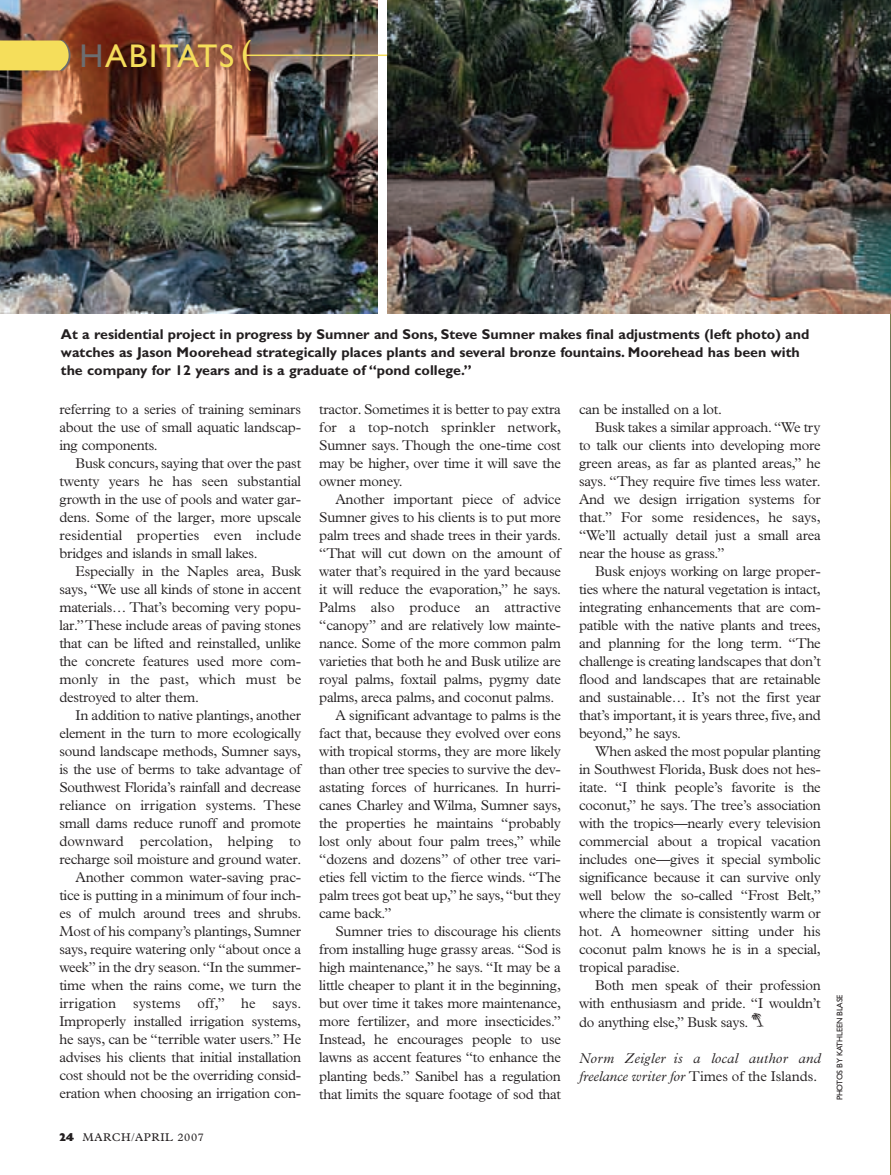
<style>
.page{position:relative;width:891px;height:1175px;background:#fff}
.page>*{position:absolute;margin:0;border:0;box-sizing:border-box;transform-origin:0 0}
.t1{font:33px "Gill Sans";letter-spacing:.05em;color:#f5de5b}
.t2{font:300 14.25px/18px "Plantin";letter-spacing:-.015em;color:#231f20;text-align:justify}
.t3{font:700 14.25px/18px "Gill Sans";color:#231f20}
.t4{font:italic 300 14.25px/18px "Plantin";letter-spacing:.015em;color:#231f20}
.t5{font:300 14.25px "Plantin";letter-spacing:.005em;color:#231f20}
.t6{font:11.25px "Plantin";letter-spacing:.055em;color:#231f20}
.t7{font:8.25px "Gill Sans";letter-spacing:-.025em;color:#231f20}
.s1{font-weight:700;color:#6c6d70}
.s2{color:#6c6d70}
.s3{font-family:"Gill Sans Extra Bold Display"}
.s4{font-family:"Dinosaurs";font-weight:400}
.s5{font-style:normal}
</style>
<div class="page">
<img style="left:0;top:0;width:891px;height:1174px">
<h1 class="t1" style="left:59px;top:44px;width:194px"><span class="s1">)</span> <span class="s2">H</span>ABITATS (</h1>
<p class="t3" style="left:61px;top:326px;width:750px">At a residential project in progress by Sumner and Sons, Steve Sumner makes final adjustments (left photo) and watches as Jason Moorehead strategically places plants and several bronze fountains. Moorehead has been with the company for 12 years and is a graduate of “pond college.”</p>
<p class="t2" style="left:59px;top:401px;width:243px">referring to a series of training seminars about the use of small aquatic landscap&shy;ing components.</p>
<p class="t2" style="left:59px;top:455px;width:243px;text-indent:16px">Busk concurs, saying that over the past twenty years he has seen substantial growth in the use of pools and water gar&shy;dens. Some of the larger, more upscale residential properties even include bridges and islands in small lakes.</p>
<p class="t2" style="left:59px;top:563px;width:243px;text-indent:16px">Especially in the Naples area, Busk says, “We use all kinds of stone in accent materials… That’s becoming very popu&shy;lar.”These include areas of paving stones that can be lifted and reinstalled, unlike the concrete features used more com&shy;monly in the past, which must be destroyed to alter them.</p>
<p class="t2" style="left:59px;top:707px;width:243px;text-align:right">In addition to native plantings, another element in the turn to more ecologically sound landscape methods, Sumner says, is the use of berms to take advantage of Southwest Florida’s rainfall and decrease reliance on irrigation systems. These small dams reduce runoff and promote downward percolation, helping to recharge soil moisture and ground water.<br>Another common water-saving prac&shy;tice is putting in a minimum of four inch&shy;es of mulch around trees and shrubs.<br>Most of his company’s plantings, Sumner says, require watering only “about once a week” in the dry season. “In the summer&shy;time when the rains come, we turn the irrigation systems off,” he says.<br>Improperly installed irrigation systems, he says, can be “terrible water users.” He advises his clients that initial installation cost should not be the overriding consid&shy;eration when choosing an irrigation con-</p>
<p class="t6" style="left:59px;top:1132px;width:146px"><span class="s3">24</span> MARCH/APRIL 2007</p>
<p class="t2" style="left:319px;top:401px;width:243px">tractor. Sometimes it is better to pay extra for a top-notch sprinkler network, Sumner says. Though the one-time cost may be higher, over time it will save the owner money.</p>
<p class="t2" style="left:335px;top:491px;width:227px">Another important piece of advice</p>
<p class="t2" style="left:319px;top:509px;width:243px">Sumner gives to his clients is to put more</p>
<p class="t2" style="left:319px;top:527px;width:243px">palm trees and shade trees in their yards.</p>
<p class="t2" style="left:319px;top:545px;width:243px">“That will cut down on the amount of</p>
<p class="t2" style="left:319px;top:563px;width:243px">water that’s required in the yard because</p>
<p class="t2" style="left:319px;top:581px;width:243px">it will reduce the evaporation,” he says.</p>
<p class="t5" style="left:319px;top:602px;width:243px">Palms also produce an attractive</p>
<p class="t2" style="left:319px;top:617px;width:243px">“canopy” and are relatively low mainte-</p>
<p class="t2" style="left:319px;top:635px;width:243px">nance. Some of the more common palm</p>
<p class="t2" style="left:319px;top:653px;width:243px">varieties that both he and Busk utilize are</p>
<p class="t2" style="left:319px;top:671px;width:243px">royal palms, foxtail palms, pygmy date</p>
<p class="t2" style="left:319px;top:689px;width:237px">palms, areca palms, and coconut palms.</p>
<p class="t2" style="left:335px;top:707px;width:227px">A significant advantage to palms is the</p>
<p class="t2" style="left:319px;top:725px;width:243px">fact that, because they evolved over eons</p>
<p class="t2" style="left:319px;top:743px;width:243px">with tropical storms, they are more likely</p>
<p class="t2" style="left:319px;top:761px;width:243px">than other tree species to survive the dev-</p>
<p class="t2" style="left:319px;top:779px;width:243px">astating forces of hurricanes. In hurri-</p>
<p class="t2" style="left:319px;top:797px;width:243px">canes Charley and Wilma, Sumner says,</p>
<p class="t2" style="left:319px;top:815px;width:243px">the properties he maintains “probably</p>
<p class="t2" style="left:319px;top:833px;width:243px">lost only about four palm trees,” while</p>
<p class="t2" style="left:319px;top:851px;width:243px">“dozens and dozens” of other tree vari-</p>
<p class="t2" style="left:319px;top:869px;width:243px">eties fell victim to the fierce winds. “The</p>
<p class="t2" style="left:319px;top:887px;width:243px">palm trees got beat up,” he says,“but they</p>
<p class="t2" style="left:319px;top:905px;width:74px">came back.”</p>
<p class="t2" style="left:335px;top:923px;width:227px">Sumner tries to discourage his clients</p>
<p class="t2" style="left:319px;top:941px;width:243px">from installing huge grassy areas. “Sod is</p>
<p class="t2" style="left:319px;top:959px;width:243px">high maintenance,” he says. “It may be a</p>
<p class="t2" style="left:319px;top:977px;width:243px">little cheaper to plant it in the beginning,</p>
<p class="t2" style="left:319px;top:995px;width:243px">but over time it takes more maintenance,</p>
<p class="t2" style="left:319px;top:1013px;width:243px">more fertilizer, and more insecticides.”</p>
<p class="t2" style="left:319px;top:1031px;width:243px">Instead, he encourages people to use</p>
<p class="t2" style="left:319px;top:1049px;width:243px">lawns as accent features “to enhance the</p>
<p class="t2" style="left:319px;top:1067px;width:243px">planting beds.” Sanibel has a regulation</p>
<p class="t2" style="left:319px;top:1085px;width:243px">that limits the square footage of sod that</p>
<p class="t2" style="left:579px;top:401px;width:145px">can be installed on a lot.</p>
<p class="t2" style="left:595px;top:419px;width:227px">Busk takes a similar approach. “We try</p>
<p class="t2" style="left:579px;top:437px;width:243px">to talk our clients into developing more</p>
<p class="t2" style="left:579px;top:455px;width:243px">green areas, as far as planted areas,” he</p>
<p class="t2" style="left:579px;top:473px;width:243px">says. “They require five times less water.</p>
<p class="t2" style="left:579px;top:491px;width:243px">And we design irrigation systems for</p>
<p class="t2" style="left:579px;top:509px;width:243px">that.” For some residences, he says,</p>
<p class="t2" style="left:579px;top:527px;width:243px">“We’ll actually detail just a small area</p>
<p class="t2" style="left:579px;top:545px;width:147px">near the house as grass.”</p>
<p class="t2" style="left:595px;top:563px;width:227px">Busk enjoys working on large proper-</p>
<p class="t2" style="left:579px;top:581px;width:243px">ties where the natural vegetation is intact,</p>
<p class="t2" style="left:579px;top:599px;width:243px">integrating enhancements that are com-</p>
<p class="t2" style="left:579px;top:617px;width:243px">patible with the native plants and trees,</p>
<p class="t2" style="left:579px;top:635px;width:243px">and planning for the long term. “The</p>
<p class="t2" style="left:579px;top:653px;width:243px">challenge is creating landscapes that don’t</p>
<p class="t2" style="left:579px;top:671px;width:243px">flood and landscapes that are retainable</p>
<p class="t2" style="left:579px;top:689px;width:243px">and sustainable… It’s not the first year</p>
<p class="t2" style="left:579px;top:707px;width:243px">that’s important, it is years three, five, and</p>
<p class="t2" style="left:579px;top:725px;width:104px">beyond,” he says.</p>
<p class="t2" style="left:595px;top:743px;width:227px">When asked the most popular planting</p>
<p class="t2" style="left:579px;top:761px;width:243px">in Southwest Florida, Busk does not hes-</p>
<p class="t2" style="left:579px;top:779px;width:243px">itate. “I think people’s favorite is the</p>
<p class="t2" style="left:579px;top:797px;width:243px">coconut,” he says. The tree’s association</p>
<p class="t2" style="left:579px;top:815px;width:243px">with the tropics—nearly every television</p>
<p class="t2" style="left:579px;top:833px;width:243px">commercial about a tropical vacation</p>
<p class="t2" style="left:579px;top:851px;width:243px">includes one—gives it special symbolic</p>
<p class="t2" style="left:579px;top:869px;width:243px">significance because it can survive only</p>
<p class="t2" style="left:579px;top:887px;width:243px">well below the so-called “Frost Belt,”</p>
<p class="t2" style="left:579px;top:905px;width:243px">where the climate is consistently warm or</p>
<p class="t2" style="left:579px;top:923px;width:243px">hot. A homeowner sitting under his</p>
<p class="t2" style="left:579px;top:941px;width:243px">coconut palm knows he is in a special,</p>
<p class="t2" style="left:579px;top:959px;width:103px">tropical paradise.</p>
<p class="t2" style="left:595px;top:977px;width:227px">Both men speak of their profession</p>
<p class="t2" style="left:579px;top:995px;width:243px">with enthusiasm and pride. “I wouldn’t</p>
<p class="t2" style="left:579px;top:1013px;width:187px">do anything else,” Busk says. <span class="s4">n</span></p>
<p class="t4" style="left:579px;top:1049px;width:243px">Norm Zeigler is a local author and freelance writer for <span class="s5">Times of the Islands</span>.</p>
<p class="t7" style="left:837px;top:1100px;width:107px;rotate:-90deg">PHOTOS BY KATHLEEN BLASE</p>
</div>
